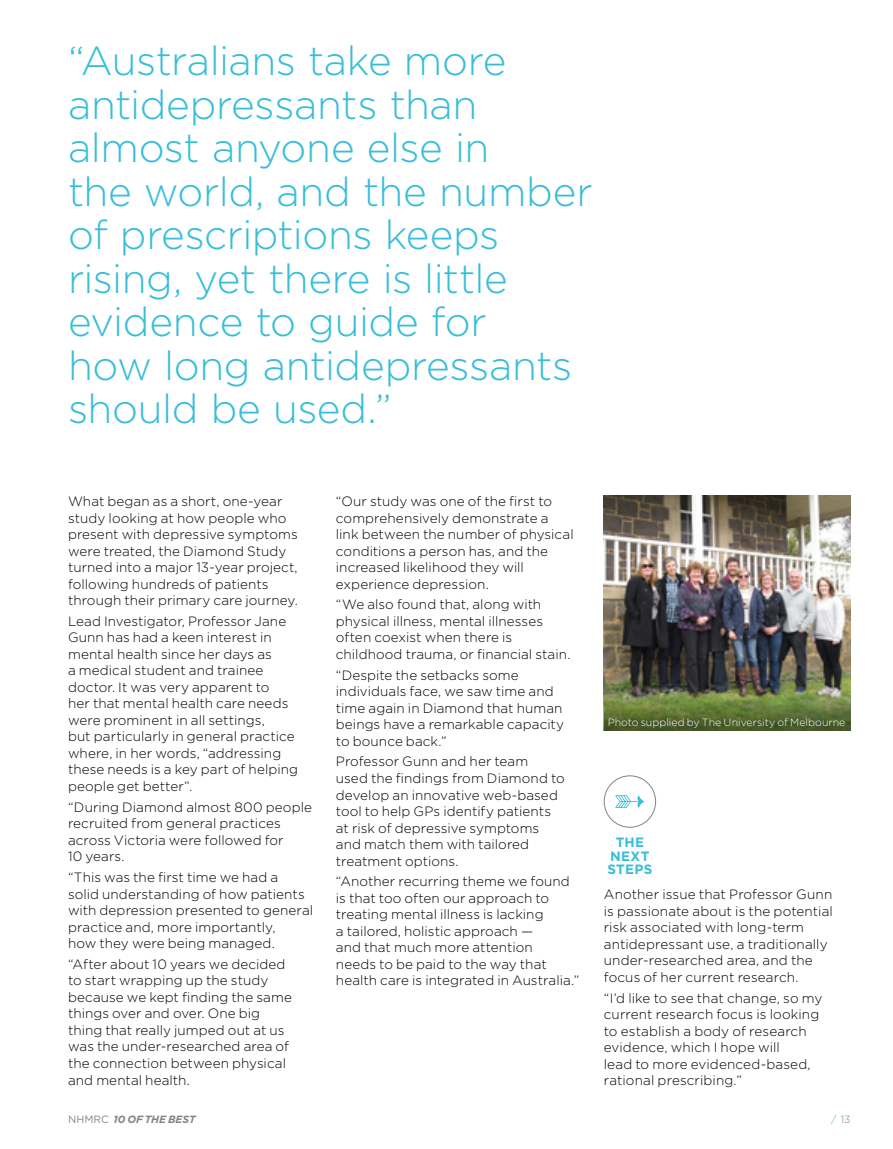
<style>
.page{position:relative;width:893px;height:1149px;background:#fff}
.page>*{position:absolute;margin:0;border:0;box-sizing:border-box;transform-origin:0 0}
.Large_quote{font:300 40.5px/43.5px "Gotham";letter-spacing:-.01em;color:#38bed8}
.body{font:300 13.5px/16.5px "Gotham";letter-spacing:.005em;color:#000}
.Next_Steps{font:300 13.5px/16.5px "Gotham";letter-spacing:.01em;color:#000}
.Icon_text_-_white{font:700 13.5px/13.5px "Gotham";letter-spacing:.025em;color:#38bed8;text-align:center}
.t1{font:300 10.5px "Gotham";letter-spacing:.005em;color:#fff}
.t2{font:italic 700 10.5px "Gotham";letter-spacing:-.005em;color:#838486}
.t3{font:300 10.5px "Gotham";color:#838486}
.s1{font-weight:400;font-style:normal}
.s2{color:#38bed8}
</style>
<div class="page">
<svg style="left:615px;top:795px;width:30px;height:12px"></svg>
<div style="left:604px;top:775px;width:52px;height:52px;border:1px solid #838486;border-radius:50%"></div>
<img style="left:604px;top:495px;width:246px;height:188px">
<img style="left:604px;top:683px;width:246px;height:47px">
<p class="Large_quote" style="left:68px;top:38px;width:526px">“Australians take more antidepressants than almost anyone else in<br>the world, and the number of prescriptions keeps rising, yet there is little evidence to guide for<br>how long antidepressants should be used.”</p>
<p class="body" style="left:68px;top:492px;width:231px">What began as a short, one-year study looking at how people who present with depressive symptoms were treated, the Diamond Study turned into a major 13-year project, following hundreds of patients through their primary care journey.</p>
<p class="body" style="left:68px;top:612px;width:231px">Lead Investigator, Professor Jane<br>Gunn has had a keen interest in mental health since her days as<br>a medical student and trainee doctor. It was very apparent to<br>her that mental health care needs were prominent in all settings,<br>but particularly in general practice where, in her words, “addressing these needs is a key part of helping people get better”.</p>
<p class="body" style="left:68px;top:798px;width:245px">“During Diamond almost 800 people recruited from general practices across Victoria were followed for<br>10 years.</p>
<p class="body" style="left:68px;top:868px;width:247px">“This was the first time we had a<br>solid understanding of how patients with depression presented to general practice and, more importantly,<br>how they were being managed.</p>
<p class="body" style="left:68px;top:955px;width:225px">“After about 10 years we decided to start wrapping up the study because we kept finding the same things over and over. One big thing that really jumped out at us was the under-researched area of the connection between physical and mental health.</p>
<p class="body" style="left:336px;top:492px;width:239px">“Our study was one of the first to comprehensively demonstrate a link between the number of physical conditions a person has, and the increased likelihood they will experience depression.</p>
<p class="body" style="left:336px;top:595px;width:236px">“We also found that, along with physical illness, mental illnesses often coexist when there is childhood trauma, or financial stain.</p>
<p class="body" style="left:336px;top:666px;width:230px">“Despite the setbacks some individuals face, we saw time and time again in Diamond that human beings have a remarkable capacity to bounce back.”</p>
<p class="body" style="left:336px;top:752px;width:230px">Professor Gunn and her team<br>used the findings from Diamond to develop an innovative web-based tool to help GPs identify patients at risk of depressive symptoms and match them with tailored treatment options.</p>
<p class="body" style="left:336px;top:872px;width:245px">“Another recurring theme we found is that too often our approach to treating mental illness is lacking<br>a tailored, holistic approach —<br>and that much more attention<br>needs to be paid to the way that health care is integrated in Australia.”</p>
<p class="t1" style="left:608px;top:715px;width:239px">Photo supplied by The University of Melbourne</p>
<p class="Icon_text_-_white" style="left:607px;top:835px;width:46px">THE<br>NEXT<br>STEPS</p>
<p class="Next_Steps" style="left:604px;top:885px;width:231px">Another issue that Professor Gunn is passionate about is the potential risk associated with long-term antidepressant use, a traditionally under-researched area, and the focus of her current research.</p>
<p class="Next_Steps" style="left:604px;top:988px;width:220px">“I’d like to see that change, so my current research focus is looking to establish a body of research evidence, which I hope will<br>lead to more evidenced-based, rational prescribing.”</p>
<p class="t2" style="left:68px;top:1113px;width:129px"><span class="s1">NHMRC</span> 10 OF THE BEST</p>
<p class="t3" style="left:831px;top:1112px;width:21px"><span class="s2">/</span> 13</p>
</div>
